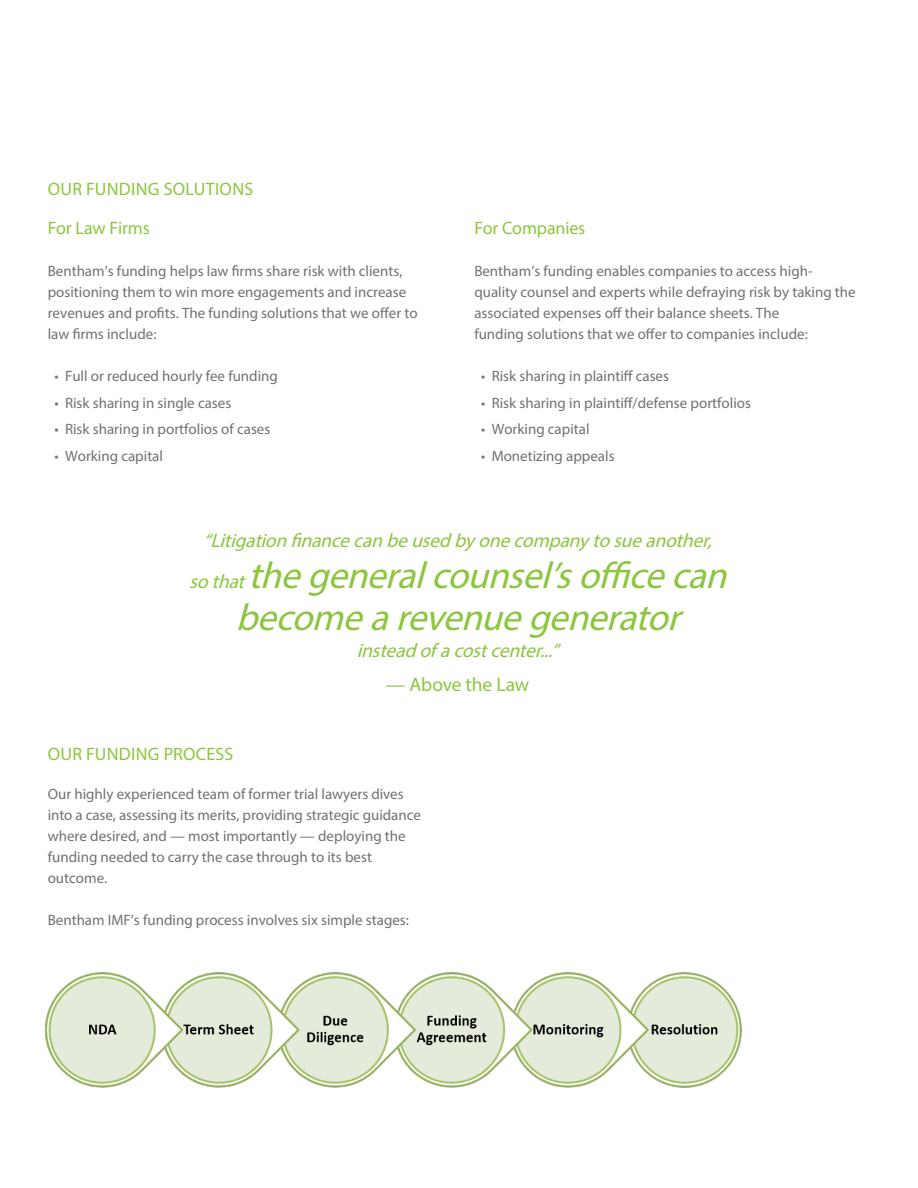
<style>
.page{position:relative;width:918px;height:1188px;background:#fff}
.page>*{position:absolute;margin:0;border:0;box-sizing:border-box;transform-origin:0 0}
.t1{font:italic 37.5px "Myriad Pro";color:#8bc63e}
.t2{font:italic 19.5px "Myriad Pro";color:#8bc63e}
.t3{font:19.5px "Myriad Pro";letter-spacing:-.01em;color:#8bc63e}
.t4{font:18px "Myriad Pro";letter-spacing:.01em;color:#8bc63e}
.t5{font:18px "Myriad Pro";letter-spacing:-.01em;color:#8bc63e}
.t6{font:15px/21px "Myriad Pro";color:#717074}
.s1{font-size:19.5px}
</style>
<div class="page">
<img style="left:44px;top:972px;width:698px;height:116px">
<p class="t4" style="left:48px;top:178px;width:207px">OUR FUNDING SOLUTIONS</p>
<p class="t5" style="left:48px;top:217px;width:104px">For Law Firms</p>
<p class="t6" style="left:48px;top:261px;width:371px">Bentham’s funding helps law firms share risk with clients, positioning them to win more engagements and increase revenues and profits. The funding solutions that we offer to law firms include:</p>
<p class="t6" style="left:54px;top:366px;width:225px">• Full or reduced hourly fee funding</p>
<p class="t6" style="left:54px;top:392px;width:178px">• Risk sharing in single cases</p>
<p class="t6" style="left:54px;top:419px;width:217px">• Risk sharing in portfolios of cases</p>
<p class="t6" style="left:54px;top:445px;width:110px">• Working capital</p>
<p class="t5" style="left:474px;top:217px;width:113px">For Companies</p>
<p class="t6" style="left:474px;top:261px;width:340px">Bentham’s funding enables companies to access high-</p>
<p class="t6" style="left:474px;top:282px;width:383px">quality counsel and experts while defraying risk by taking the associated expenses off their balance sheets. The</p>
<p class="t6" style="left:474px;top:324px;width:335px">funding solutions that we offer to companies include:</p>
<p class="t6" style="left:481px;top:366px;width:190px">• Risk sharing in plaintiff cases</p>
<p class="t6" style="left:481px;top:392px;width:271px">• Risk sharing in plaintiff/defense portfolios</p>
<p class="t6" style="left:481px;top:419px;width:110px">• Working capital</p>
<p class="t6" style="left:481px;top:445px;width:135px">• Monetizing appeals</p>
<p class="t2" style="left:204px;top:529px;width:516px">“Litigationfinancecanbeusedbyonecompanytosueanother,</p>
<p class="t1" style="left:189px;top:553px;width:550px"><span class="s1">sothat</span>thegeneralcounsel’sofficecan</p>
<p class="t1" style="left:236px;top:594px;width:457px">becomearevenuegenerator</p>
<p class="t2" style="left:357px;top:639px;width:209px">insteadofacostcenter...”</p>
<p class="t3" style="left:386px;top:673px;width:145px">— Above the Law</p>
<p class="t4" style="left:48px;top:742px;width:187px">OUR FUNDING PROCESS</p>
<p class="t6" style="left:48px;top:783px;width:375px">Our highly experienced team of former trial lawyers dives into a case, assessing its merits, providing strategic guidance where desired, and — most importantly — deploying the funding needed to carry the case through to its best</p>
<p class="t6" style="left:48px;top:867px;width:61px">outcome.</p>
<p class="t6" style="left:48px;top:909px;width:363px">Bentham IMF’s funding process involves six simple stages:</p>
</div>
